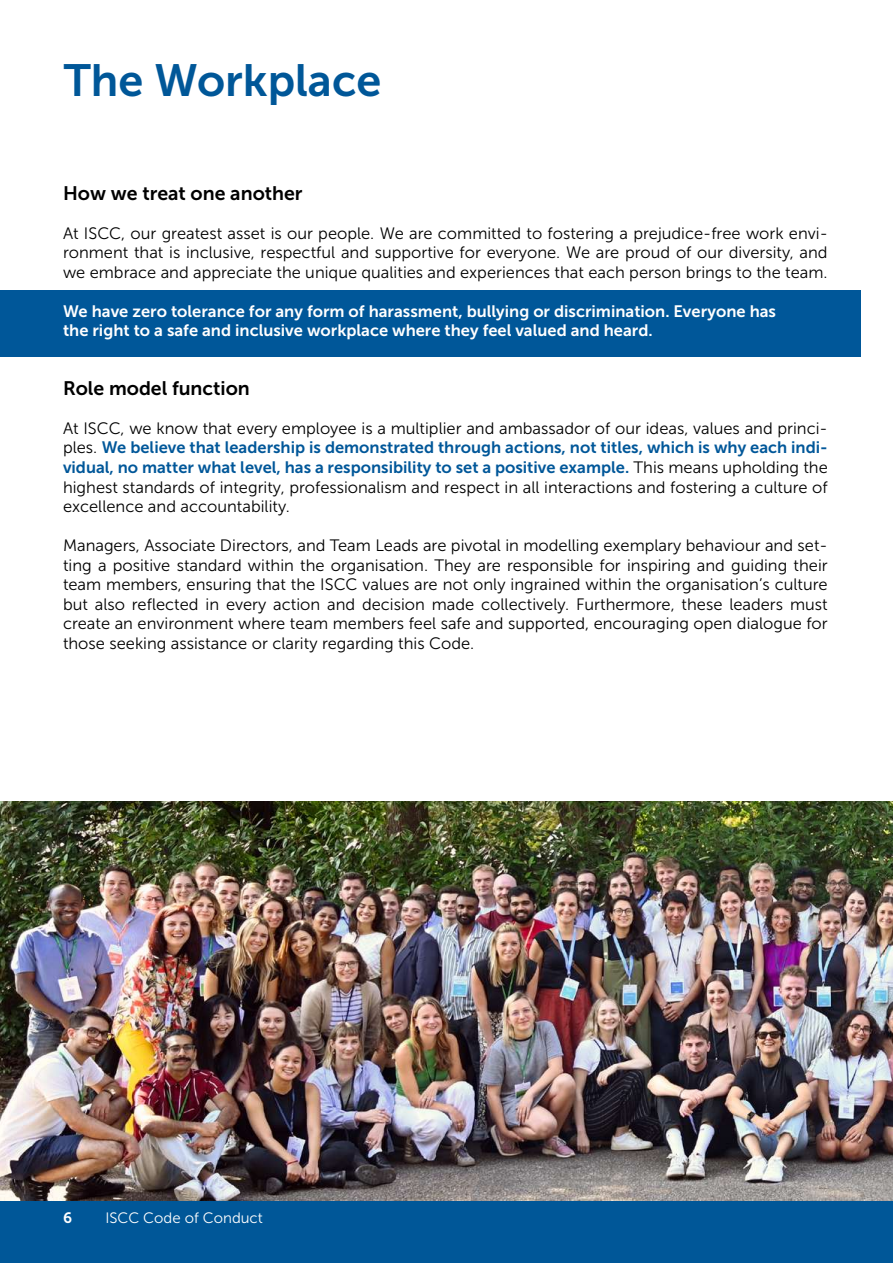
<style>
.page{position:relative;width:893px;height:1263px;background:#fff}
.page>*{position:absolute;margin:0;border:0;box-sizing:border-box;transform-origin:0 0}
.t1{font:45px "Museo Sans 700";color:#005798}
.t2{font:19.5px "Museo Sans 700";color:#000}
.t3{font:16.5px/19.5px "Museo Sans 300";color:#000;text-align:justify}
.t4{font:16.5px/19.5px "Museo Sans 700";color:#005799}
.t5{font:16.5px/19.5px "Museo Sans 700";color:#fff}
.t6{font:15px "Museo Sans 300";color:#fff}
.t7{font:15px "Museo Sans 700";color:#fff}
.s1{font-family:"Museo Sans 300";color:#000}
</style>
<div class="page">
<div style="left:0;top:1200px;width:893px;height:63px;background:#005798"></div>
<div style="left:0;top:291px;width:860px;height:66px;background:#005799"></div>
<img style="left:0;top:801px;width:893px;height:399px">
<h1 class="t1" style="left:64px;top:56px;width:319px">The Workplace</h1>
<p class="t2" style="left:63px;top:182px;width:241px">How we treat one another</p>
<p class="t3" style="left:63px;top:224px;width:766px">At ISCC, our greatest asset is our people. We are committed to fostering a prejudice-free work envi&shy;ronment that is inclusive, respectful and supportive for everyone. We are proud of our diversity, and we embrace and appreciate the unique qualities and experiences that each person brings to the team.</p>
<p class="t5" style="left:63px;top:301px;width:715px">We have zero tolerance for any form of harassment, bullying or discrimination. Everyone has the right to a safe and inclusive workplace where they feel valued and heard.</p>
<p class="t2" style="left:63px;top:377px;width:188px">Role model function</p>
<p class="t3" style="left:63px;top:419px;width:766px">At ISCC, we know that every employee is a multiplier and ambassador of our ideas, values and princi-</p>
<p class="t4" style="left:63px;top:438px;width:766px"><span class="s1">ples.</span> We believe that leadership is demonstrated through actions, not titles, which is why each indi&shy;vidual, no matter what level, has a responsibility to set a positive example. <span class="s1">This means upholding the</span></p>
<p class="t3" style="left:63px;top:477px;width:766px">highest standards of integrity, professionalism and respect in all interactions and fostering a culture of excellence and accountability.</p>
<p class="t3" style="left:63px;top:536px;width:766px">Managers, Associate Directors, and Team Leads are pivotal in modelling exemplary behaviour and set&shy;ting a positive standard within the organisation. They are responsible for inspiring and guiding their team members, ensuring that the ISCC values are not only ingrained within the organisation’s culture but also reflected in every action and decision made collectively. Furthermore, these leaders must create an environment where team members feel safe and supported, encouraging open dialogue for those seeking assistance or clarity regarding this Code.</p>
<p class="t7" style="left:63px;top:1209px;width:11px">6</p>
<p class="t6" style="left:105px;top:1209px;width:159px">ISCC Code of Conduct</p>
</div>
